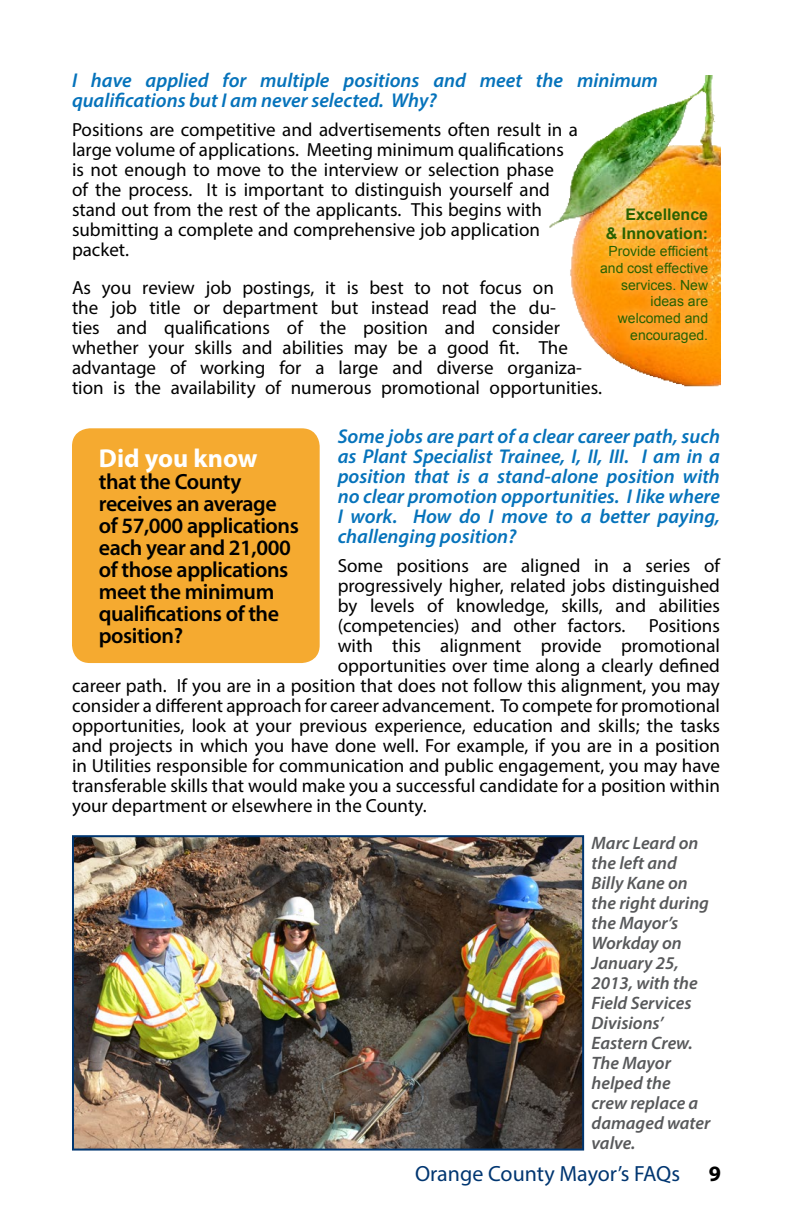
<style>
.page{position:relative;width:792px;height:1224px;background:#fff}
.page>*{position:absolute;margin:0;border:0;box-sizing:border-box;transform-origin:0 0}
.t1{font:700 26px "Myriad Pro";color:#fff}
.t2{font:600 22px/22px "Myriad Pro";letter-spacing:-.02em;color:#000}
.t3{font:22px "Myriad Pro";color:#003671}
.t4{font:700 22px "Myriad Pro";color:#000}
.t5{font:italic 600 20px/20px "Myriad Pro";color:#0673bb}
.t6{font:19px/20px "Myriad Pro";color:#000}
.t7{font:italic 600 18px/20px "Myriad Pro";color:#58595b}
.t8{font:700 16px/19.2px "Arial";color:#296100;text-align:right}
.t9{font:14px/16.8px "Arial";color:#296100;text-align:right}
</style>
<div class="page">
<img style="left:75px;top:838px;width:506px;height:310px">
<div style="left:72px;top:835px;width:512px;height:316px;border:2px solid #003671"></div>
<img style="left:549px;top:75px;width:171px;height:312px">
<div style="left:589px;top:196px;width:131px;height:159px;background:#fff;opacity:.75"></div>
<div style="left:72px;top:428px;width:248px;height:235px;background:#f5aa30;border-radius:18px"></div>
<p class="t5" style="left:72px;top:70px;width:587px">I have applied for multiple positions and meet the minimum qualifications but I am never selected. Why?</p>
<p class="t6" style="left:72px;top:119px;width:508px">Positions are competitive and advertisements often result in a large volume of applications. Meeting minimum qualifications is not enough to move to the interview or selection phase<br>of the process. It is important to distinguish yourself and stand out from the rest of the applicants. This begins with submitting a complete and comprehensive job application packet.</p>
<p class="t6" style="left:72px;top:277px;width:531px">As you review job postings, it is best to not focus on<br>the job title or department but instead read the du-<br>ties and qualifications of the position and consider whether your skills and abilities may be a good fit. The advantage of working for a large and diverse organiza&shy;tion is the availability of numerous promotional opportunities.</p>
<p class="t5" style="left:338px;top:426px;width:384px;text-align:justify">Some jobs are part of a clear career path, such as Plant Specialist Trainee, I, II, III. I am in a position that is a stand-alone position with no clear promotion opportunities. I like where I work. How do I move to a better paying, challenging position?</p>
<p class="t6" style="left:338px;top:555px;width:384px">Some positions are aligned in a series of</p>
<p class="t6" style="left:338px;top:575px;width:384px">progressively higher, related jobs distinguished</p>
<p class="t6" style="left:338px;top:595px;width:384px">by levels of knowledge, skills, and abilities</p>
<p class="t6" style="left:338px;top:615px;width:384px">(competencies) and other factors. Positions</p>
<p class="t6" style="left:338px;top:635px;width:384px">with this alignment provide promotional</p>
<p class="t6" style="left:338px;top:655px;width:384px">opportunities over time along a clearly defined</p>
<p class="t6" style="left:72px;top:675px;width:649px">career path. If you are in a position that does not follow this alignment, you may</p>
<p class="t6" style="left:72px;top:695px;width:650px">consider a different approach for career advancement. To compete for promotional</p>
<p class="t6" style="left:72px;top:715px;width:650px">opportunities, look at your previous experience, education and skills; the tasks</p>
<p class="t6" style="left:72px;top:735px;width:650px">and projects in which you have done well. For example, if you are in a position</p>
<p class="t6" style="left:72px;top:755px;width:650px">in Utilities responsible for communication and public engagement, you may have</p>
<p class="t6" style="left:72px;top:775px;width:650px">transferable skills that would make you a successful candidate for a position within</p>
<p class="t6" style="left:72px;top:795px;width:356px">your department or elsewhere in the County.</p>
<p class="t7" style="left:592px;top:832px;width:120px">Marc Leard on the left and<br>Billy Kane on the right during the Mayor’s<br>Workday on<br>January 25,<br>2013, with the<br>Field Services<br>Divisions’<br>Eastern Crew.<br>The Mayor helped the crew replace a damaged water valve.</p>
<p class="t8" style="left:606px;top:205px;width:104px">Excellence<br>&amp; Innovation:</p>
<p class="t9" style="left:600px;top:243px;width:109px">Provide efficient and cost effective services. New ideas are welcomed and encouraged.</p>
<h1 class="t1" style="left:99px;top:441px;width:160px">Did you know</h1>
<p class="t2" style="left:99px;top:470px;width:202px">that the County receives an average of 57,000 applications each year and 21,000 of those applications meet the minimum qualifications of the position?</p>
<p class="t3" style="left:415px;top:1160px;width:267px">Orange County Mayor’s FAQs</p>
<p class="t4" style="left:709px;top:1159px;width:14px">9</p>
</div>
